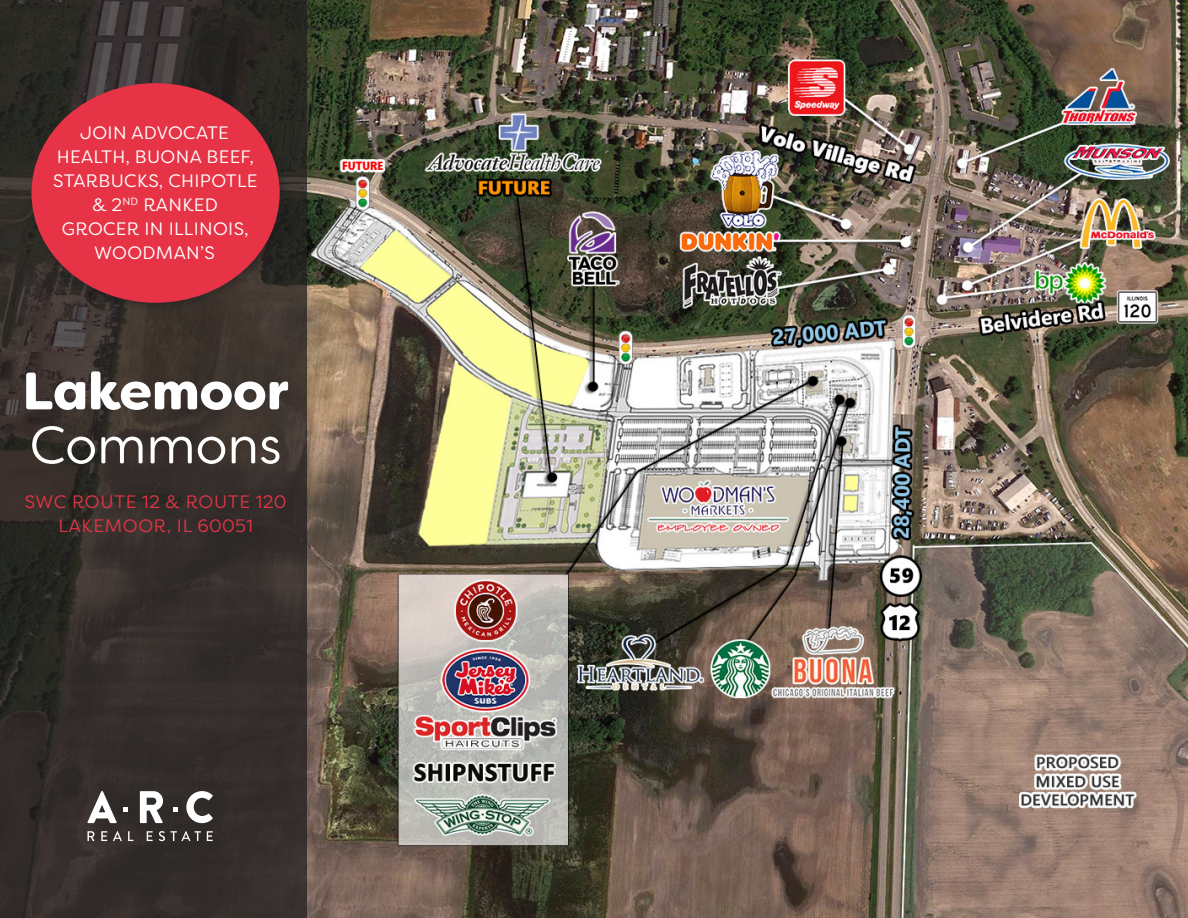
<style>
.page{position:relative;width:1188px;height:918px;background:#fff}
.page>*{position:absolute;margin:0;border:0;box-sizing:border-box;transform-origin:0 0}
.t1{font:900 52.5px/54px "Filson Soft";color:#fff}
.t2{font:18px/24px "Filson Soft";letter-spacing:.02em;color:#fff;text-align:center}
.t3{font:18px "Filson Pro";letter-spacing:.04em;color:#e63446}
.s1{font-weight:400}
</style>
<div class="page">
<img style="left:307px;top:0;width:881px;height:918px">
<svg style="left:0;top:0;width:307px;height:918px;background:#342e2a"></svg>
<div style="left:29px;top:81px;width:261px;height:232px;background:#231f20;opacity:.5"></div>
<div style="left:32px;top:83px;width:248px;height:220px;background:#e63446;border-radius:50%"></div>
<svg style="left:87px;top:831px;width:7px;height:10px"></svg>
<svg style="left:101px;top:831px;width:6px;height:10px"></svg>
<svg style="left:113px;top:831px;width:9px;height:10px"></svg>
<svg style="left:128px;top:831px;width:5px;height:10px"></svg>
<svg style="left:147px;top:831px;width:6px;height:10px"></svg>
<svg style="left:159px;top:831px;width:42px;height:10px"></svg>
<svg style="left:207px;top:831px;width:6px;height:10px"></svg>
<svg style="left:87px;top:791px;width:30px;height:32px"></svg>
<svg style="left:140px;top:791px;width:23px;height:32px"></svg>
<svg style="left:186px;top:791px;width:27px;height:32px"></svg>
<svg style="left:173px;top:807px;width:5px;height:5px"></svg>
<svg style="left:123px;top:807px;width:5px;height:5px"></svg>
<p class="t2" style="left:53px;top:121px;width:206px">JOIN ADVOCATE<br>HEALTH, BUONA BEEF,<br>STARBUCKS, CHIPOTLE</p>
<p class="t2" style="left:62px;top:193px;width:188px">&amp; 2<sup>ND</sup> RANKED<br>GROCER IN ILLINOIS,<br>WOODMAN’S</p>
<p class="t1" style="left:23px;top:364px;width:268px">Lakemoor<br><span class="s1">Commons</span></p>
<p class="t3" style="left:25px;top:489px;width:263px">SWC ROUTE 12 &amp; ROUTE 120</p>
<p class="t3" style="left:59px;top:513px;width:196px">LAKEMOOR, IL 60051</p>
</div>
